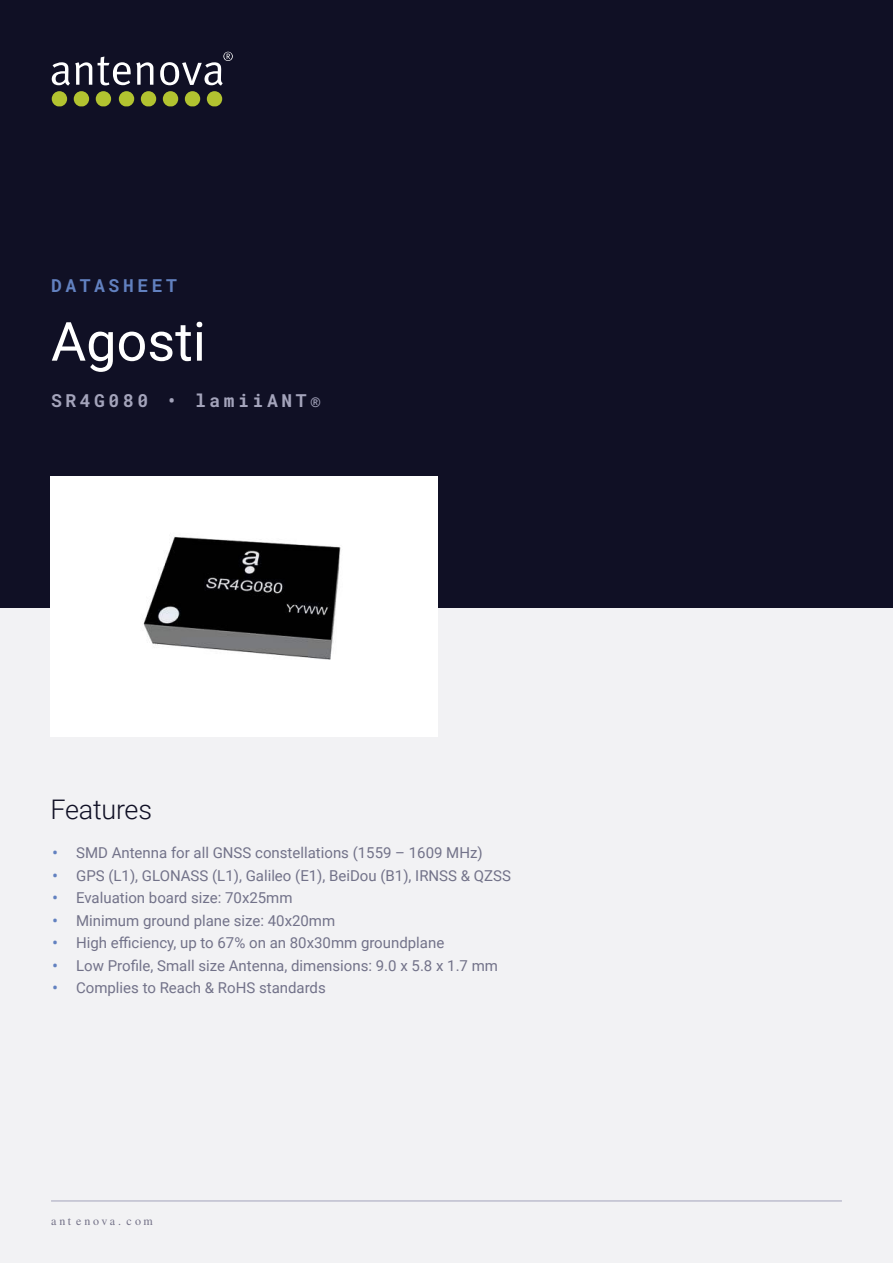
<style>
.page{position:relative;width:893px;height:1263px;background:#f2f2f4}
.page>*{position:absolute;margin:0;border:0;box-sizing:border-box;transform-origin:0 0}
.t1{font:54px "Roboto";color:#fff}
.t2{font:300 27px "Roboto";letter-spacing:-.01em;color:#101025}
.t3{font:700 18px "Roboto Mono";letter-spacing:.2em;color:#a4a4bb}
.t4{font:700 18px "Roboto Mono";letter-spacing:.2em;color:#6281c0}
.t5{font:15px "Roboto";color:#727289}
.t6{font:12px "Roboto Mono";letter-spacing:.2em;color:#747288}
.s1{font-family:"Roboto Mono";font-weight:700;color:#6281c0}
</style>
<div class="page">
<div style="left:0;top:0;width:893px;height:608px;background:#101025"></div>
<svg style="left:52px;top:52px;width:181px;height:54px"></svg>
<hr style="left:51px;top:1201px;width:791px;height:1px;background:#a4a4bb">
<div style="left:51px;top:476px;width:387px;height:260px;background:#fff"></div>
<img style="left:143px;top:536px;width:198px;height:124px">
<p class="t4" style="left:51px;top:278px;width:127px">DATASHEET</p>
<h1 class="t1" style="left:51px;top:317px;width:156px">Agosti</h1>
<p class="t3" style="left:51px;top:393px;width:271px">SR4G080 • lamiiANT®</p>
<h2 class="t2" style="left:51px;top:798px;width:103px">Features</h2>
<p class="t5" style="left:51px;top:846px;width:434px"><span class="s1">•</span> SMD Antenna for all GNSS constellations (1559 – 1609 MHz)</p>
<p class="t5" style="left:51px;top:869px;width:462px"><span class="s1">•</span> GPS (L1), GLONASS (L1), Galileo (E1), BeiDou (B1), IRNSS &amp; QZSS</p>
<p class="t5" style="left:51px;top:891px;width:243px"><span class="s1">•</span> Evaluation board size: 70x25mm</p>
<p class="t5" style="left:51px;top:914px;width:286px"><span class="s1">•</span> Minimum ground plane size: 40x20mm</p>
<p class="t5" style="left:51px;top:932px;width:395px"><span class="s1">•</span> High e昀케ciency, up to 67% on an 80x30mm groundplane</p>
<p class="t5" style="left:51px;top:955px;width:449px"><span class="s1">•</span> Low Pro昀椀le, Small size Antenna, dimensions: 9.0 x 5.8 x 1.7 mm</p>
<p class="t5" style="left:51px;top:981px;width:277px"><span class="s1">•</span> Complies to Reach &amp; RoHS standards</p>
<p class="t6" style="left:51px;top:1213px;width:103px">ant enova. com</p>
</div>
